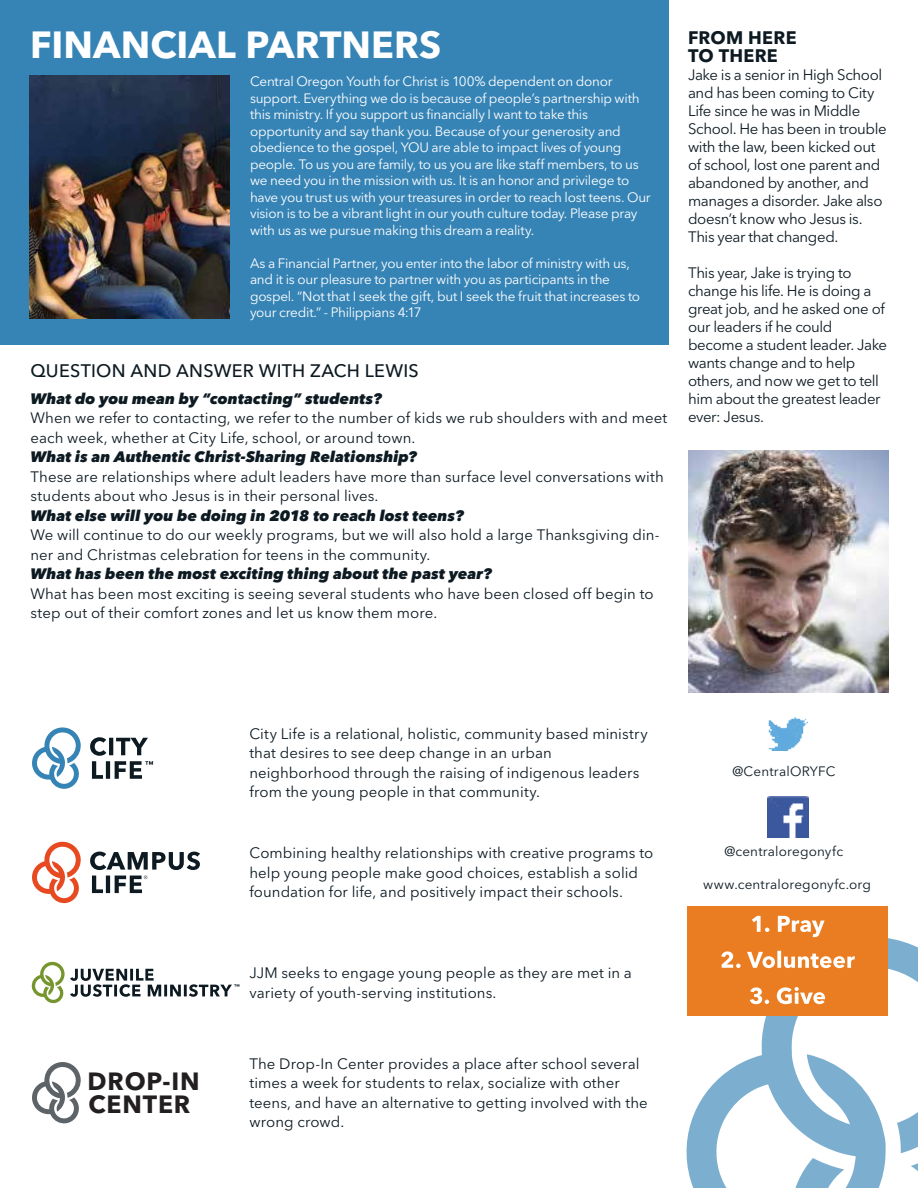
<style>
.page{position:relative;width:918px;height:1188px;background:#fff}
.page>*{position:absolute;margin:0;border:0;box-sizing:border-box;transform-origin:0 0}
.t1{font:700 37.5px "Avenir Next LT Pro";color:#fff}
.t2{font:700 24.75px/23.1px "Avenir Next LT Pro";letter-spacing:.035em;color:#231f20}
.t3{font:500 18px "Avenir Next LT Pro";letter-spacing:.01em;color:#0d1a22}
.t4{font:700 18px/18px "Avenir Next LT Pro";letter-spacing:.015em;color:#0d1a22}
.t5{font:15px/19.5px "Avenir Next LT Pro";letter-spacing:.005em;color:#0d1a22}
.t6{font:15px/18px "Avenir Next LT Pro";letter-spacing:-.025em;color:#0d1a22}
.t7{font:italic 800 15px "Avenir Next LT Pro";letter-spacing:.01em;color:#0d1a22}
.t8{font:13.5px/16.5px "Avenir Next LT Pro";letter-spacing:-.02em;color:#fff}
.t9{font:13.5px "Avenir Next LT Pro";letter-spacing:.01em;color:#0d1a22}
</style>
<div class="page">
<div style="left:0;top:0;width:669px;height:344px;background:#3684b6"></div>
<svg style="left:32px;top:727px;width:49px;height:62px"></svg>
<svg style="left:90px;top:737px;width:63px;height:42px"></svg>
<svg style="left:686px;top:938px;width:232px;height:250px"></svg>
<img style="left:29px;top:76px;width:201px;height:243px">
<img style="left:688px;top:450px;width:200px;height:243px">
<div style="left:687px;top:906px;width:201px;height:109px;background:#ea7d22"></div>
<svg style="left:750px;top:987px;width:75px;height:17px"></svg>
<svg style="left:721px;top:951px;width:134px;height:17px"></svg>
<svg style="left:752px;top:916px;width:73px;height:21px"></svg>
<svg style="left:32px;top:841px;width:49px;height:63px"></svg>
<svg style="left:90px;top:852px;width:110px;height:18px"></svg>
<svg style="left:92px;top:876px;width:55px;height:17px"></svg>
<svg style="left:31px;top:961px;width:208px;height:43px"></svg>
<svg style="left:32px;top:1062px;width:49px;height:62px"></svg>
<img style="left:768px;top:797px;width:40px;height:40px">
<img style="left:768px;top:717px;width:40px;height:33px">
<h1 class="t1" style="left:30px;top:23px;width:413px">FINANCIAL PARTNERS</h1>
<p class="t8" style="left:250px;top:74px;width:402px">Central Oregon Youth for Christ is 100% dependent on donor support. Everything we do is because of people’s partnership with this ministry. If you support us financially I want to take this opportunity and say thank you. Because of your generosity and obedience to the gospel, YOU are able to impact lives of young people. To us you are family, to us you are like staff members, to us we need you in the mission with us. It is an honor and privilege to have you trust us with your treasures in order to reach lost teens. Our vision is to be a vibrant light in our youth culture today. Please pray with us as we pursue making this dream a reality.</p>
<p class="t8" style="left:250px;top:256px;width:392px">As a Financial Partner, you enter into the labor of ministry with us, and it is our pleasure to partner with you as participants in the gospel. “Not that I seek the gift, but I seek the fruit that increases to your credit.” - Philippians 4:17</p>
<p class="t3" style="left:31px;top:360px;width:390px">QUESTION AND ANSWER WITH ZACH LEWIS</p>
<p class="t7" style="left:30px;top:392px;width:353px">What do you mean by “contacting” students?</p>
<p class="t5" style="left:30px;top:410px;width:638px">When we refer to contacting, we refer to the number of kids we rub shoulders with and meet each week, whether at City Life, school, or around town.</p>
<p class="t7" style="left:30px;top:450px;width:388px">What is an Authentic Christ-Sharing Relationship?</p>
<p class="t5" style="left:30px;top:468px;width:635px">These are relationships where adult leaders have more than surface level conversations with students about who Jesus is in their personal lives.</p>
<p class="t7" style="left:30px;top:509px;width:435px">What else will you be doing in 2018 to reach lost teens?</p>
<p class="t5" style="left:30px;top:527px;width:631px">We will continue to do our weekly programs, but we will also hold a large Thanksgiving din&shy;ner and Christmas celebration for teens in the community.</p>
<p class="t7" style="left:30px;top:567px;width:463px">What has been the most exciting thing about the past year?</p>
<p class="t5" style="left:30px;top:585px;width:625px">What has been most exciting is seeing several students who have been closed off begin to step out of their comfort zones and let us know them more.</p>
<p class="t4" style="left:688px;top:28px;width:110px">FROM HERE<br>TO THERE</p>
<p class="t6" style="left:688px;top:67px;width:200px">Jake is a senior in High School and has been coming to City<br>Life since he was in Middle<br>School. He has been in trouble with the law, been kicked out of school, lost one parent and abandoned by another, and manages a disorder. Jake also doesn’t know who Jesus is.<br>This year that changed.</p>
<p class="t6" style="left:688px;top:265px;width:201px">This year, Jake is trying to change his life. He is doing a great job, and he asked one of our leaders if he could become a student leader. Jake wants change and to help others, and now we get to tell him about the greatest leader ever: Jesus.</p>
<h2 class="t2" style="left:87px;top:1070px;width:114px">DROP-IN<br>CENTER</h2>
<p class="t5" style="left:249px;top:725px;width:400px">City Life is a relational, holistic, community based ministry that desires to see deep change in an urban neighborhood through the raising of indigenous leaders from the young people in that community.</p>
<p class="t5" style="left:249px;top:845px;width:405px">Combining healthy relationships with creative programs to help young people make good choices, establish a solid foundation for life, and positively impact their schools.</p>
<p class="t5" style="left:249px;top:965px;width:384px">JJM seeks to engage young people as they are met in a variety of youth-serving institutions.</p>
<p class="t5" style="left:249px;top:1055px;width:400px">The Drop-In Center provides a place after school several times a week for students to relax, socialize with other teens, and have an alternative to getting involved with the wrong crowd.</p>
<p class="t9" style="left:732px;top:766px;width:105px">@CentralORYFC</p>
<p class="t9" style="left:724px;top:845px;width:120px">@centraloregonyfc</p>
<p class="t9" style="left:703px;top:879px;width:169px">www.centraloregonyfc.org</p>
</div>
